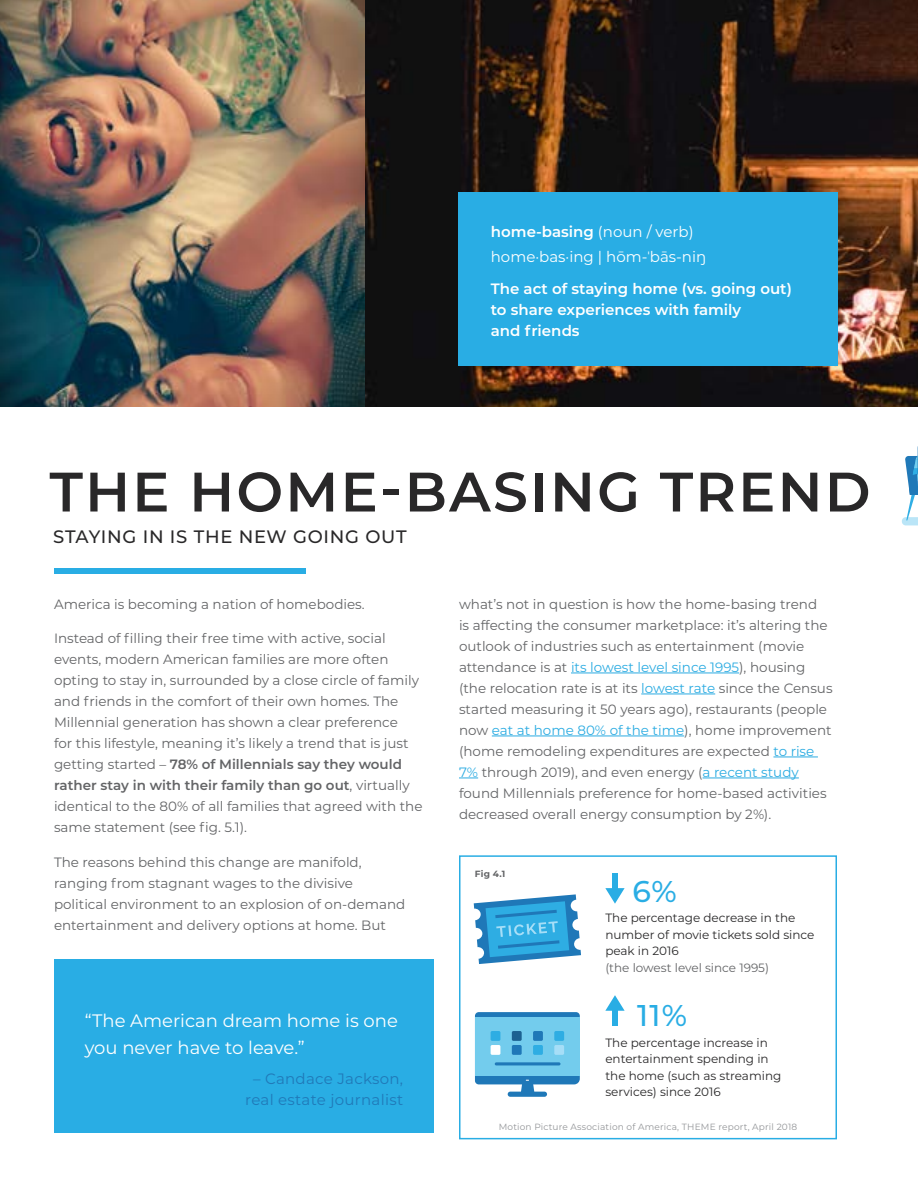
<style>
.page{position:relative;width:918px;height:1188px;background:#fff}
.page>*{position:absolute;margin:0;border:0;box-sizing:border-box;transform-origin:0 0}
.t1{font:600 55.5px "Montserrat";letter-spacing:.04em;color:#292829}
.t2{font:500 30px "Montserrat";color:#29ade4}
.t3{font:18px/27px "Montserrat";color:#fff}
.t4{font:500 18px "Montserrat";letter-spacing:.04em;color:#292829}
.t5{font:600 15px/21px "Montserrat";color:#fff}
.t6{font:15px/25.5px "Montserrat";color:#fff}
.t7{font:15px/21px "Montserrat";letter-spacing:.02em;color:#2079b8;text-align:center}
.t8{font:13.5px/21px "Montserrat";color:#636466}
.t9{font:12px/16.5px "Montserrat";color:#292829}
.t10{font:12px "Montserrat";color:#636466}
.t11{font:9px "Montserrat";letter-spacing:.02em;color:#939598}
.t12{font:700 9px "Montserrat";color:#636466}
.s1{font-weight:600}
.s2{color:#2cace2}
</style>
<div class="page">
<img style="left:0;top:0;width:918px;height:406px">
<hr style="left:571px;top:673px;width:168px;height:1px;background:#2cace2">
<hr style="left:641px;top:694px;width:74px;height:1px;background:#2cace2">
<hr style="left:492px;top:736px;width:192px;height:1px;background:#2cace2">
<hr style="left:773px;top:757px;width:45px;height:1px;background:#2cace2">
<svg style="left:459px;top:778px;width:19px;height:1px"></svg>
<hr style="left:703px;top:778px;width:96px;height:1px;background:#2cace2">
<div style="left:54px;top:569px;width:252px;height:5px;background:#29ade4"></div>
<svg style="left:902px;top:446px;width:16px;height:79px"></svg>
<div style="left:54px;top:960px;width:379px;height:173px;background:#29ade4"></div>
<div style="left:459px;top:855px;width:378px;height:284px;border:2px solid #29ade4"></div>
<svg style="left:475px;top:1012px;width:105px;height:82px;background:#72c0e4"></svg>
<div style="left:508px;top:1092px;width:39px;height:5px;background:#1f78b8;border-radius:3px"></div>
<div style="left:533px;top:1031px;width:10px;height:10px;background:#1f78b8;border-radius:2px"></div>
<div style="left:554px;top:1031px;width:10px;height:10px;background:#2eade3;border-radius:2px"></div>
<div style="left:491px;top:1031px;width:9px;height:10px;background:#2eade3;border-radius:2px"></div>
<div style="left:512px;top:1031px;width:10px;height:10px;background:#1c6191;border-radius:2px"></div>
<div style="left:533px;top:1045px;width:10px;height:10px;background:#2eade3;border-radius:2px"></div>
<div style="left:554px;top:1045px;width:10px;height:10px;background:#a6def7;border-radius:2px"></div>
<div style="left:491px;top:1045px;width:9px;height:10px;background:#fff;border-radius:2px"></div>
<div style="left:512px;top:1045px;width:10px;height:10px;background:#1f78b8;border-radius:2px"></div>
<hr style="left:495px;top:1062px;width:66px;height:3px;background:#1f78b8;border-radius:2px">
<svg style="left:474px;top:894px;width:107px;height:70px"></svg>
<div style="left:612px;top:873px;width:6px;height:17px;background:#29ade4"></div>
<svg style="left:605px;top:888px;width:20px;height:16px"></svg>
<div style="left:612px;top:1008px;width:6px;height:18px;background:#29ade4"></div>
<svg style="left:605px;top:995px;width:20px;height:16px"></svg>
<div style="left:458px;top:192px;width:380px;height:174px;background:#29ade4"></div>
<p class="t6" style="left:491px;top:218px;width:217px"><span class="s1">home-basing</span> (noun / verb) home·bas·ing | hōm-ˈbās-niŋ</p>
<p class="t5" style="left:491px;top:277px;width:303px">The act of staying home (vs. going out) to share experiences with family<br>and friends</p>
<h1 class="t1" style="left:50px;top:452px;width:823px">THE HOME-BASING TREND</h1>
<h3 class="t4" style="left:53px;top:524px;width:355px">STAYING IN IS THE NEW GOING OUT</h3>
<p class="t8" style="left:54px;top:593px;width:312px">America is becoming a nation of homebodies.</p>
<p class="t8" style="left:54px;top:627px;width:370px">Instead of filling their free time with active, social events, modern American families are more often opting to stay in, surrounded by a close circle of family and friends in the comfort of their own homes. The Millennial generation has shown a clear preference<br>for this lifestyle, meaning it’s likely a trend that is just getting started – <span class="s1">78% of Millennials say they would rather stay in with their family than go out</span>, virtually identical to the 80% of all families that agreed with the same statement (see fig. 5.1).</p>
<p class="t8" style="left:54px;top:851px;width:353px">The reasons behind this change are manifold, ranging from stagnant wages to the divisive political environment to an explosion of on-demand entertainment and delivery options at home. But</p>
<h3 class="t3" style="left:85px;top:1006px;width:315px">“The American dream home is one you never have to leave.”</h3>
<p class="t7" style="left:245px;top:1068px;width:159px">– Candace Jackson, real estate journalist</p>
<p class="t8" style="left:459px;top:593px;width:375px">what’s not in question is how the home-basing trend<br>is affecting the consumer marketplace: it’s altering the outlook of industries such as entertainment (movie attendance is at <span class="s2">its lowest level since 1995</span>), housing (the relocation rate is at its <span class="s2">lowest rate</span> since the Census started measuring it 50 years ago), restaurants (people now <span class="s2">eat at home 80% of the time</span>), home improvement (home remodeling expenditures are expected <span class="s2">to rise 7%</span> through 2019), and even energy (<span class="s2">a recent study </span>found Millennials preference for home-based activities decreased overall energy consumption by 2%).</p>
<p class="t12" style="left:475px;top:867px;width:32px">Fig 4.1</p>
<h2 class="t2" style="left:632px;top:870px;width:46px">6%</h2>
<p class="t9" style="left:605px;top:909px;width:211px">The percentage decrease in the number of movie tickets sold since peak in 2016</p>
<p class="t10" style="left:605px;top:959px;width:165px">(the lowest level since 1995)</p>
<h2 class="t2" style="left:637px;top:994px;width:51px">11%</h2>
<p class="t9" style="left:605px;top:1034px;width:178px">The percentage increase in entertainment spending in the home (such as streaming services) since 2016</p>
<p class="t11" style="left:499px;top:1121px;width:300px">Motion Picture Association of America, THEME report, April 2018</p>
</div>
